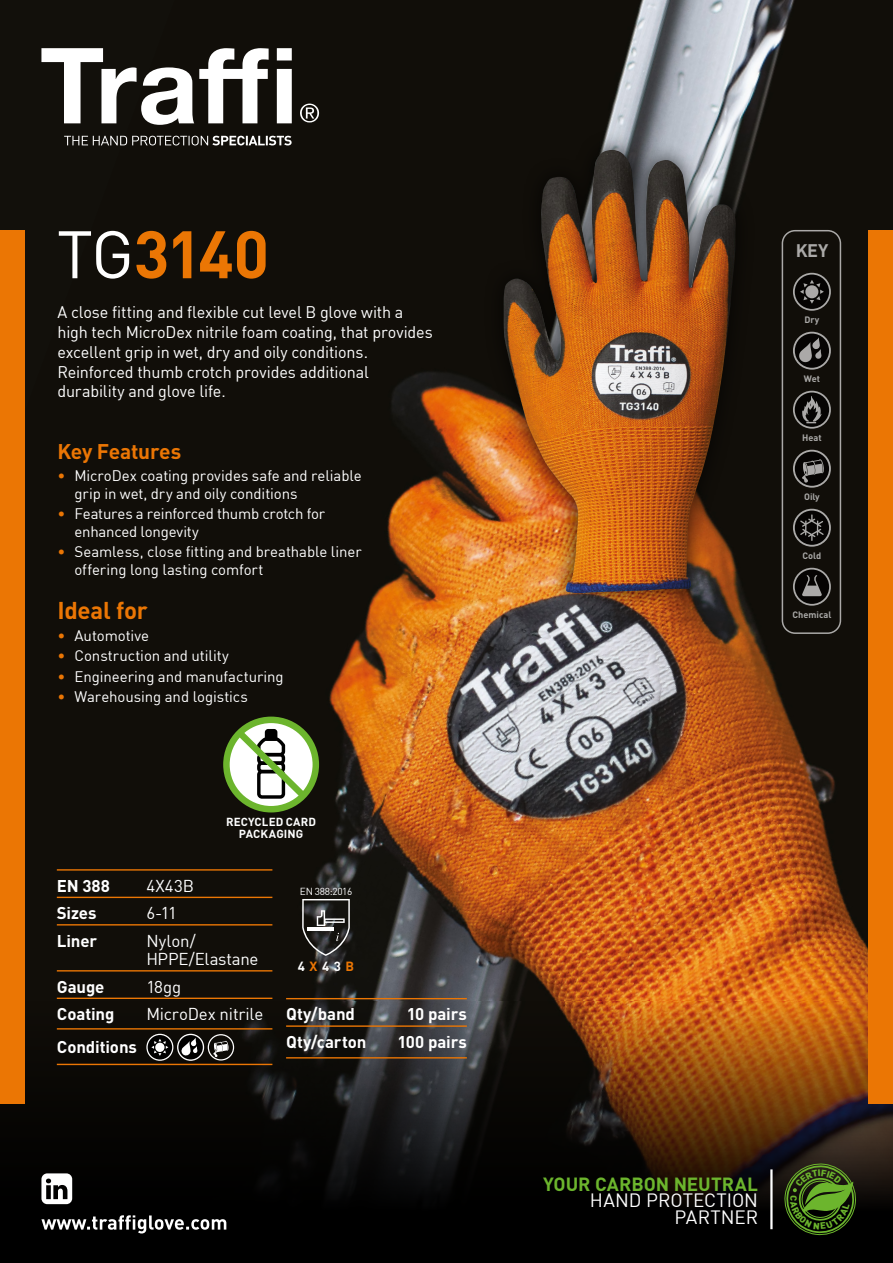
<style>
.page{position:relative;width:893px;height:1263px;background:#fff}
.page>*{position:absolute;margin:0;border:0;box-sizing:border-box;transform-origin:0 0}
.t1{font:700 66px "DIN";color:#eb7604}
.t2{font:700 24px "DIN";letter-spacing:-.01em;color:#eb7604}
.t3{font:700 21px "DIN";letter-spacing:-.015em;color:#eb7604}
.t4{font:18.9px/16.6px "DIN";color:#fff;text-align:right}
.t5{font:700 18.9px "DIN";color:#6cb52d}
.t6{font:700 18px "DIN";color:#fff}
.t7{font:700 16.8px "DIN";letter-spacing:-.005em;color:#fff}
.t8{font:16.8px/18.6px "DIN";letter-spacing:-.01em;color:#fff}
.t9{font:16.5px/19.8px "DIN";letter-spacing:-.01em;color:#fff}
.t10{font:15px/18px "DIN";letter-spacing:-.005em;color:#fff}
.t11{font:700 13.2px "DIN";color:#fff}
.t12{font:700 11.55px/11.6px "DIN";letter-spacing:.01em;color:#fff;text-align:center}
.t13{font:10.05px "DIN";letter-spacing:-.03em;color:#fff}
.t14{font:700 9.15px "DIN";color:#fff}
.s1{font-weight:400;color:#fff}
.s2{color:#eb7604}
</style>
<div class="page">
<img style="left:0;top:0;width:893px;height:1001px">
<svg style="left:0;top:1001px;width:893px;height:262px;background:#25170c"></svg>
<svg style="left:41px;top:1215px;width:185px;height:18px"></svg>
<svg style="left:41px;top:1173px;width:31px;height:31px"></svg>
<svg style="left:41px;top:48px;width:251px;height:77px"></svg>
<svg style="left:300px;top:104px;width:19px;height:18px"></svg>
<svg style="left:64px;top:136px;width:228px;height:9px;background:#615f5c"></svg>
<hr style="left:770px;top:1169px;width:3px;height:60px;background:#fff">
<div style="left:868px;top:230px;width:25px;height:874px;background:#eb7604"></div>
<div style="left:0;top:230px;width:24px;height:874px;background:#eb7604"></div>
<div style="left:483px;top:131px;width:273px;height:482px;background:#000;opacity:.75"></div>
<img style="left:504px;top:152px;width:232px;height:441px">
<svg style="left:794px;top:274px;width:36px;height:36px"></svg>
<div style="left:793px;top:273px;width:38px;height:38px;border:2px solid #fff;border-radius:50%"></div>
<svg style="left:800px;top:280px;width:24px;height:24px"></svg>
<svg style="left:794px;top:392px;width:36px;height:36px"></svg>
<div style="left:793px;top:391px;width:38px;height:38px;border:2px solid #fff;border-radius:50%"></div>
<svg style="left:802px;top:396px;width:20px;height:27px"></svg>
<div style="left:793px;top:509px;width:38px;height:38px;border:2px solid #fff;border-radius:50%"></div>
<svg style="left:795px;top:511px;width:34px;height:34px"></svg>
<svg style="left:794px;top:569px;width:36px;height:36px"></svg>
<div style="left:793px;top:568px;width:38px;height:38px;border:2px solid #fff;border-radius:50%"></div>
<svg style="left:802px;top:575px;width:20px;height:21px"></svg>
<div style="left:793px;top:332px;width:38px;height:38px;border:2px solid #fff;border-radius:50%"></div>
<svg style="left:795px;top:334px;width:34px;height:34px"></svg>
<div style="left:793px;top:450px;width:38px;height:38px;border:2px solid #fff;border-radius:50%"></div>
<svg style="left:795px;top:452px;width:34px;height:34px"></svg>
<div style="left:782px;top:230px;width:59px;height:404px;border:2px solid #fff;border-radius:13px"></div>
<hr style="left:57px;top:869px;width:215px;height:1px;background:#eb7604">
<hr style="left:57px;top:897px;width:215px;height:1px;background:#eb7604">
<hr style="left:57px;top:924px;width:215px;height:1px;background:#eb7604">
<hr style="left:57px;top:970px;width:215px;height:1px;background:#eb7604">
<hr style="left:57px;top:997px;width:215px;height:2px;background:#eb7604">
<hr style="left:57px;top:1028px;width:215px;height:1px;background:#eb7604">
<hr style="left:57px;top:1064px;width:215px;height:1px;background:#eb7604">
<svg style="left:147px;top:1034px;width:26px;height:26px"></svg>
<div style="left:146px;top:1034px;width:27px;height:27px;border:1px solid #fff;border-radius:50%"></div>
<svg style="left:151px;top:1039px;width:17px;height:17px"></svg>
<div style="left:177px;top:1034px;width:27px;height:27px;border:1px solid #fff;border-radius:50%"></div>
<svg style="left:178px;top:1035px;width:25px;height:24px"></svg>
<svg style="left:213px;top:1041px;width:16px;height:17px"></svg>
<div style="left:208px;top:1034px;width:26px;height:26px;border:1px solid #fff;border-radius:50%"></div>
<svg style="left:302px;top:899px;width:48px;height:57px;background:#4a4948"></svg>
<hr style="left:286px;top:998px;width:181px;height:1px;background:#eb7604">
<hr style="left:286px;top:1025px;width:181px;height:2px;background:#eb7604">
<hr style="left:286px;top:1057px;width:181px;height:1px;background:#eb7604">
<svg style="left:226px;top:720px;width:90px;height:89px"></svg>
<div style="left:223px;top:716px;width:96px;height:96px;border:6px solid #6cb52d;border-radius:50%"></div>
<svg style="left:232px;top:725px;width:79px;height:78px"></svg>
<svg style="left:782px;top:1161px;width:76px;height:76px;background:#2b3f14"></svg>
<h1 class="t1" style="left:57px;top:211px;width:214px"><span class="s1">TG</span>3140</h1>
<p class="t9" style="left:57px;top:302px;width:377px">A close fitting and flexible cut level B glove with a high tech MicroDex nitrile foam coating, that provides excellent grip in wet, dry and oily conditions.<br>Reinforced thumb crotch provides additional durability and glove life.</p>
<h3 class="t3" style="left:57px;top:438px;width:125px">Key Features</h3>
<p class="t10" style="left:74px;top:466px;width:289px;text-indent:-17px"><span class="s2">•</span> MicroDex coating provides safe and reliable grip in wet, dry and oily conditions</p>
<p class="t10" style="left:74px;top:505px;width:252px;text-indent:-17px"><span class="s2">•</span> Features a reinforced thumb crotch for enhanced longevity</p>
<p class="t10" style="left:74px;top:543px;width:289px;text-indent:-17px"><span class="s2">•</span> Seamless, close fitting and breathable liner offering long lasting comfort</p>
<h2 class="t2" style="left:57px;top:595px;width:92px">Ideal for</h2>
<p class="t10" style="left:57px;top:627px;width:93px"><span class="s2">•</span> Automotive</p>
<p class="t10" style="left:57px;top:647px;width:173px"><span class="s2">•</span> Construction and utility</p>
<p class="t10" style="left:57px;top:667px;width:228px"><span class="s2">•</span> Engineering and manufacturing</p>
<p class="t10" style="left:57px;top:687px;width:192px"><span class="s2">•</span> Warehousing and logistics</p>
<p class="t12" style="left:226px;top:816px;width:91px">RECYCLED CARD<br>PACKAGING</p>
<p class="t7" style="left:57px;top:874px;width:55px">EN 388</p>
<p class="t8" style="left:146px;top:876px;width:49px">4X43B</p>
<p class="t7" style="left:57px;top:902px;width:41px">Sizes</p>
<p class="t8" style="left:146px;top:903px;width:32px">6-11</p>
<p class="t7" style="left:57px;top:929px;width:42px">Liner</p>
<p class="t8" style="left:146px;top:931px;width:114px">Nylon/<br>HPPE/Elastane</p>
<p class="t7" style="left:57px;top:975px;width:49px">Gauge</p>
<p class="t8" style="left:146px;top:977px;width:36px">18gg</p>
<p class="t7" style="left:57px;top:1003px;width:59px">Coating</p>
<p class="t8" style="left:146px;top:1004px;width:119px">MicroDex nitrile</p>
<p class="t7" style="left:57px;top:1036px;width:82px">Conditions</p>
<p class="t13" style="left:300px;top:885px;width:54px">EN 388:2016</p>
<p class="t11" style="left:298px;top:957px;width:58px">4 <span class="s2">X</span> 4 3 <span class="s2">B</span></p>
<p class="t7" style="left:286px;top:1003px;width:70px">Qty/band</p>
<p class="t7" style="left:407px;top:1003px;width:62px">10 pairs</p>
<p class="t7" style="left:286px;top:1031px;width:82px">Qty/carton</p>
<p class="t7" style="left:398px;top:1031px;width:71px">100 pairs</p>
<p class="t6" style="left:795px;top:239px;width:35px">KEY</p>
<p class="t14" style="left:804px;top:314px;width:16px">Dry</p>
<p class="t14" style="left:804px;top:373px;width:18px">Wet</p>
<p class="t14" style="left:802px;top:432px;width:21px">Heat</p>
<p class="t14" style="left:804px;top:491px;width:17px">Oily</p>
<p class="t14" style="left:802px;top:550px;width:20px">Cold</p>
<p class="t14" style="left:792px;top:609px;width:40px">Chemical</p>
<p class="t5" style="left:543px;top:1171px;width:216px">YOUR CARBON NEUTRAL</p>
<p class="t4" style="left:590px;top:1192px;width:170px">HAND PROTECTION<br>PARTNER</p>
</div>
